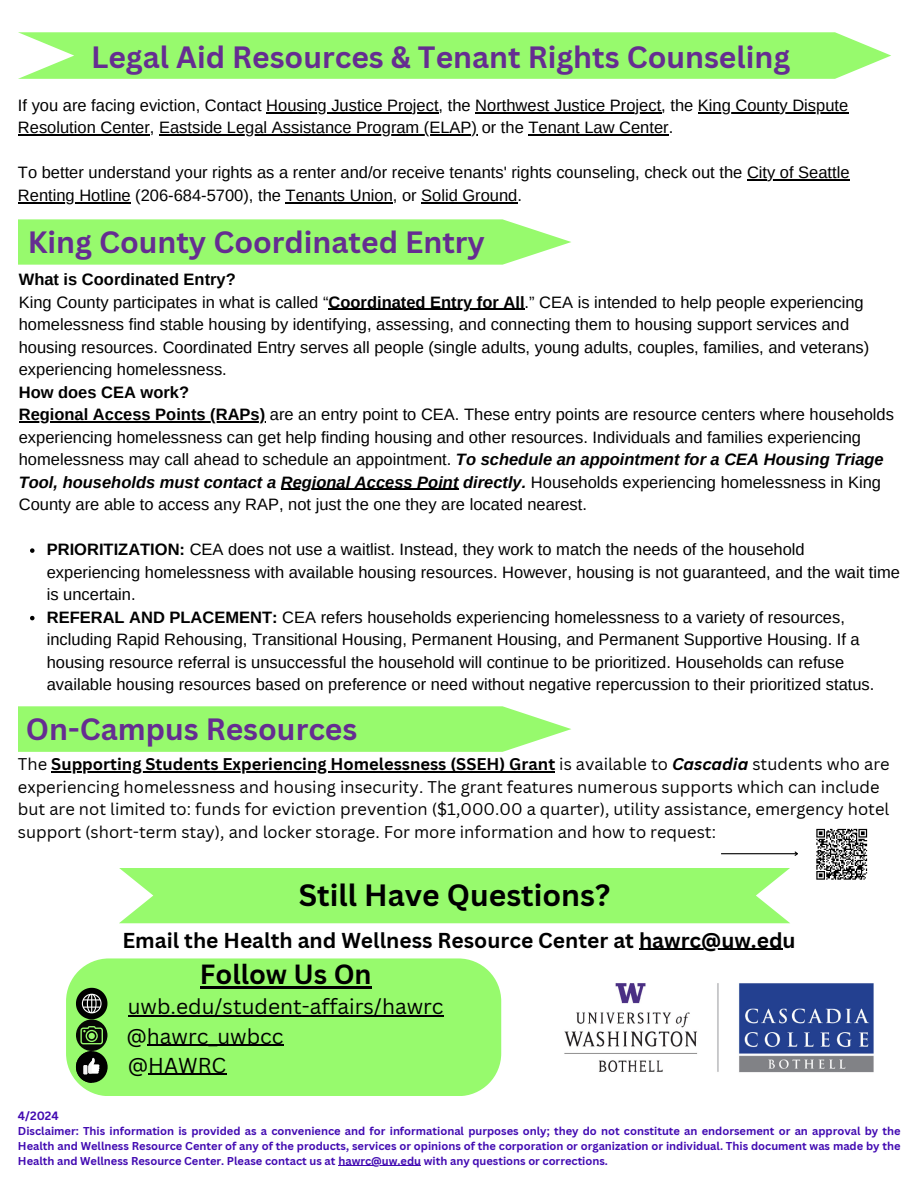
<style>
.page{position:relative;width:918px;height:1188px;background:#fff}
.page>*{position:absolute;margin:0;border:0;box-sizing:border-box;transform-origin:0 0}
.t1{font:700 30px "Canva Sans";color:#652d91}
.t2{font:700 30px "Canva Sans";color:#000}
.t3{font:700 27px "Canva Sans";color:#000}
.t4{font:700 21px "Canva Sans";color:#000}
.t5{font:21px/29.2px "Canva Sans";color:#000}
.t6{font:16.5px/22.5px "Arimo";color:#000}
.t7{font:16.5px/22.5px "Canva Sans";color:#000}
.t8{font:700 11.7px "Canva Sans";color:#420ab2}
.t9{font:700 11.1px/14.9px "Canva Sans";color:#420ab2;text-align:justify}
.s1{font-weight:700}
.s2{font-weight:700;font-style:italic}
</style>
<div class="page">
<img style="left:564px;top:983px;width:310px;height:90px">
<div style="left:66px;top:958px;width:435px;height:138px;background:#97fa6d"></div>
<hr style="left:200px;top:986px;width:172px;height:2px;background:#000">
<hr style="left:128px;top:1015px;width:316px;height:2px;background:#000">
<hr style="left:147px;top:1045px;width:137px;height:1px;background:#000">
<hr style="left:148px;top:1074px;width:78px;height:1px;background:#000">
<svg style="left:76px;top:988px;width:31px;height:95px;background:#445e38"></svg>
<svg style="left:18px;top:32px;width:873px;height:47px;background:#9efa77"></svg>
<svg style="left:18px;top:219px;width:553px;height:46px;background:#9efa78"></svg>
<hr style="left:338px;top:1166px;width:83px;height:1px;background:#420ab2">
<hr style="left:266px;top:112px;width:173px;height:1px;background:#000">
<hr style="left:475px;top:112px;width:186px;height:1px;background:#000">
<hr style="left:698px;top:112px;width:150px;height:1px;background:#000">
<hr style="left:18px;top:135px;width:132px;height:1px;background:#000">
<hr style="left:159px;top:135px;width:318px;height:1px;background:#000">
<hr style="left:528px;top:135px;width:141px;height:1px;background:#000">
<hr style="left:747px;top:180px;width:103px;height:1px;background:#000">
<hr style="left:18px;top:202px;width:113px;height:1px;background:#000">
<hr style="left:286px;top:202px;width:107px;height:1px;background:#000">
<hr style="left:421px;top:202px;width:97px;height:1px;background:#000">
<hr style="left:329px;top:309px;width:196px;height:1px;background:#000">
<hr style="left:19px;top:421px;width:246px;height:1px;background:#000">
<hr style="left:281px;top:489px;width:178px;height:1px;background:#000">
<svg style="left:30px;top:548px;width:5px;height:5px"></svg>
<svg style="left:30px;top:616px;width:5px;height:4px"></svg>
<div style="left:119px;top:868px;width:671px;height:55px;background:#97fa6d"></div>
<hr style="left:639px;top:949px;width:144px;height:1px;background:#000">
<hr style="left:51px;top:772px;width:504px;height:1px;background:#000">
<svg style="left:18px;top:706px;width:553px;height:46px;background:#9efa77"></svg>
<svg style="left:816px;top:828px;width:52px;height:52px"></svg>
<hr style="left:721px;top:853px;width:76px;height:1px;background:#000">
<svg style="left:794px;top:851px;width:4px;height:5px"></svg>
<h1 class="t1" style="left:91px;top:36px;width:701px">Legal Aid Resources &amp; Tenant Rights Counseling</h1>
<p class="t6" style="left:18px;top:94px;width:832px">If you are facing eviction, Contact Housing Justice Project, the Northwest Justice Project, the King County Dispute<br>Resolution Center, Eastside Legal Assistance Program (ELAP) or the Tenant Law Center.</p>
<p class="t6" style="left:18px;top:161px;width:833px">To better understand your rights as a renter and/or receive tenants' rights counseling, check out the City of Seattle<br>Renting Hotline (206-684-5700), the Tenants Union, or Solid Ground.</p>
<h1 class="t1" style="left:28px;top:221px;width:459px">King County Coordinated Entry</h1>
<p class="t6" style="left:19px;top:268px;width:852px"><span class="s1">What is Coordinated Entry?<br></span>King County participates in what is called “<span class="s1">Coordinated Entry for All</span>.” CEA is intended to help people experiencing homelessness find stable housing by identifying, assessing, and connecting them to housing support services and housing resources. Coordinated Entry serves all people (single adults, young adults, couples, families, and veterans) experiencing homelessness.</p>
<p class="t6" style="left:19px;top:381px;width:877px"><span class="s1">How does CEA work?<br>Regional Access Points (RAPs)</span> are an entry point to CEA. These entry points are resource centers where households experiencing homelessness can get help finding housing and other resources. Individuals and families experiencing homelessness may call ahead to schedule an appointment. <span class="s2">To schedule an appointment for a CEA Housing Triage Tool, households must contact a Regional Access Point directly.</span> Households experiencing homelessness in King County are able to access any RAP, not just the one they are located nearest.</p>
<p class="t6" style="left:47px;top:538px;width:855px"><span class="s1">PRIORITIZATION:</span> CEA does not use a waitlist. Instead, they work to match the needs of the household experiencing homelessness with available housing resources. However, housing is not guaranteed, and the wait time is uncertain.<br><span class="s1">REFERAL AND PLACEMENT:</span> CEA refers households experiencing homelessness to a variety of resources, including Rapid Rehousing, Transitional Housing, Permanent Housing, and Permanent Supportive Housing. If a housing resource referral is unsuccessful the household will continue to be prioritized. Households can refuse available housing resources based on preference or need without negative repercussion to their prioritized status.</p>
<h1 class="t1" style="left:26px;top:708px;width:333px">On-Campus Resources</h1>
<p class="t7" style="left:18px;top:753px;width:873px">The <span class="s1">Supporting Students Experiencing Homelessness (SSEH) Grant</span> is available to <span class="s2">Cascadia</span> students who are experiencing homelessness and housing insecurity. The grant features numerous supports which can include but are not limited to: funds for eviction prevention ($1,000.00 a quarter), utility assistance, emergency hotel support (short-term stay), and locker storage. For more information and how to request:</p>
<h1 class="t2" style="left:299px;top:874px;width:313px">Still Have Questions?</h1>
<p class="t4" style="left:122px;top:925px;width:675px">Email the Health and Wellness Resource Center at hawrc@uw.edu</p>
<h2 class="t3" style="left:200px;top:955px;width:173px">Follow Us On</h2>
<p class="t5" style="left:126px;top:991px;width:319px">uwb.edu/student-affairs/hawrc @hawrc_uwbcc<br>@HAWRC</p>
<p class="t8" style="left:18px;top:1108px;width:42px">4/2024</p>
<p class="t9" style="left:18px;top:1123px;width:884px">Disclaimer: This information is provided as a convenience and for informational purposes only; they do not constitute an endorsement or an approval by the Health and Wellness Resource Center of any of the products, services or opinions of the corporation or organization or individual. This document was made by the Health and Wellness Resource Center. Please contact us at hawrc@uw.edu with any questions or corrections.</p>
</div>
